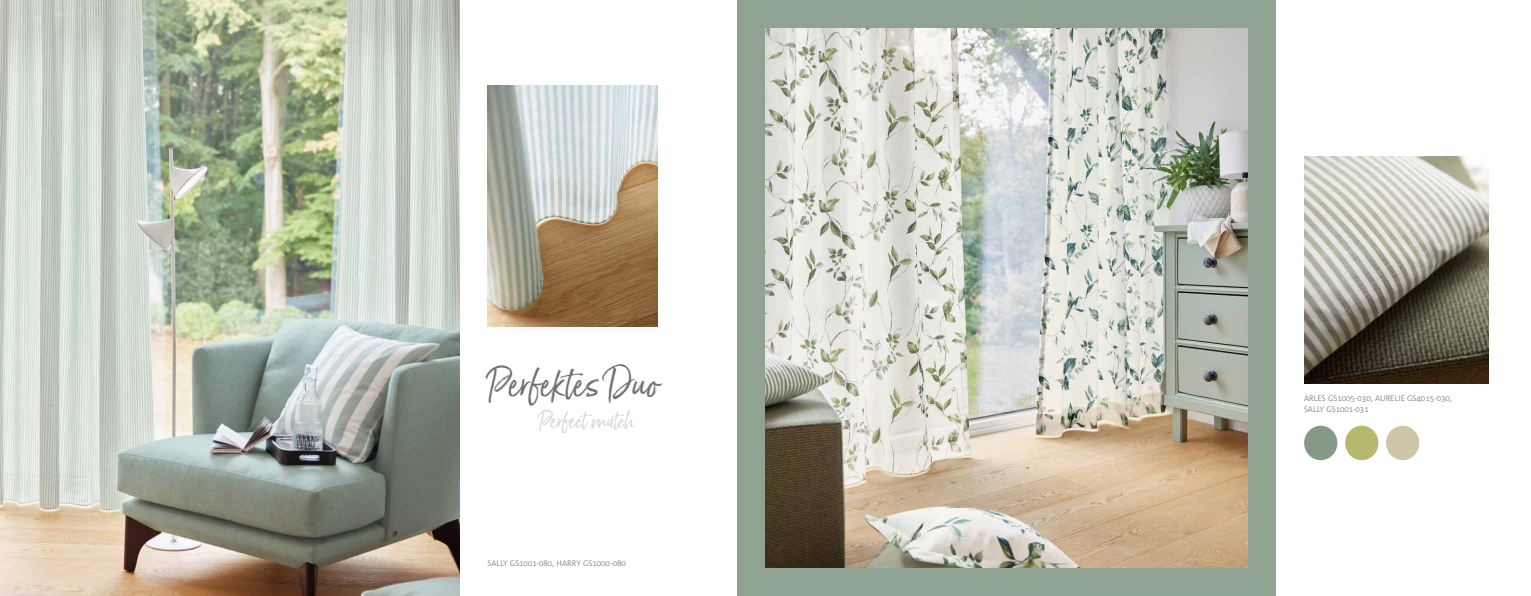
<style>
.page{position:relative;width:1531px;height:596px;background:#fff}
.page>*{position:absolute;margin:0;border:0;box-sizing:border-box;transform-origin:0 0}
.t1{font:35px "Born Ready";color:#6f7271}
.t2{font:20px "Born Ready";color:#d4d5d4}
.t3{font:300 8px/11px "Corpid C1";color:#6f7271}
</style>
<div class="page">
<div style="left:737px;top:0;width:539px;height:595px;background:#90a291"></div>
<img style="left:488px;top:85px;width:170px;height:241px">
<img style="left:765px;top:28px;width:482px;height:539px">
<img style="left:1304px;top:156px;width:184px;height:227px">
<div style="left:1304px;top:425px;width:33px;height:35px;background:#859a86;border-radius:50%"></div>
<div style="left:1345px;top:425px;width:33px;height:35px;background:#b6b870;border-radius:50%"></div>
<div style="left:1386px;top:425px;width:33px;height:35px;background:#cfc5a9;border-radius:50%"></div>
<img style="left:0;top:0;width:459px;height:595px">
<h1 class="t1" style="left:488px;top:362px;width:173px">Perfektes Duo</h1>
<h2 class="t2" style="left:539px;top:408px;width:97px">Perfect match</h2>
<p class="t3" style="left:488px;top:557px;width:140px">SALLY GS1001-080, HARRY GS1000-080</p>
<p class="t3" style="left:1304px;top:392px;width:149px">ARLES GS1005-030, AURELIE GS4015-030,<br>SALLY GS1001-031</p>
</div>
